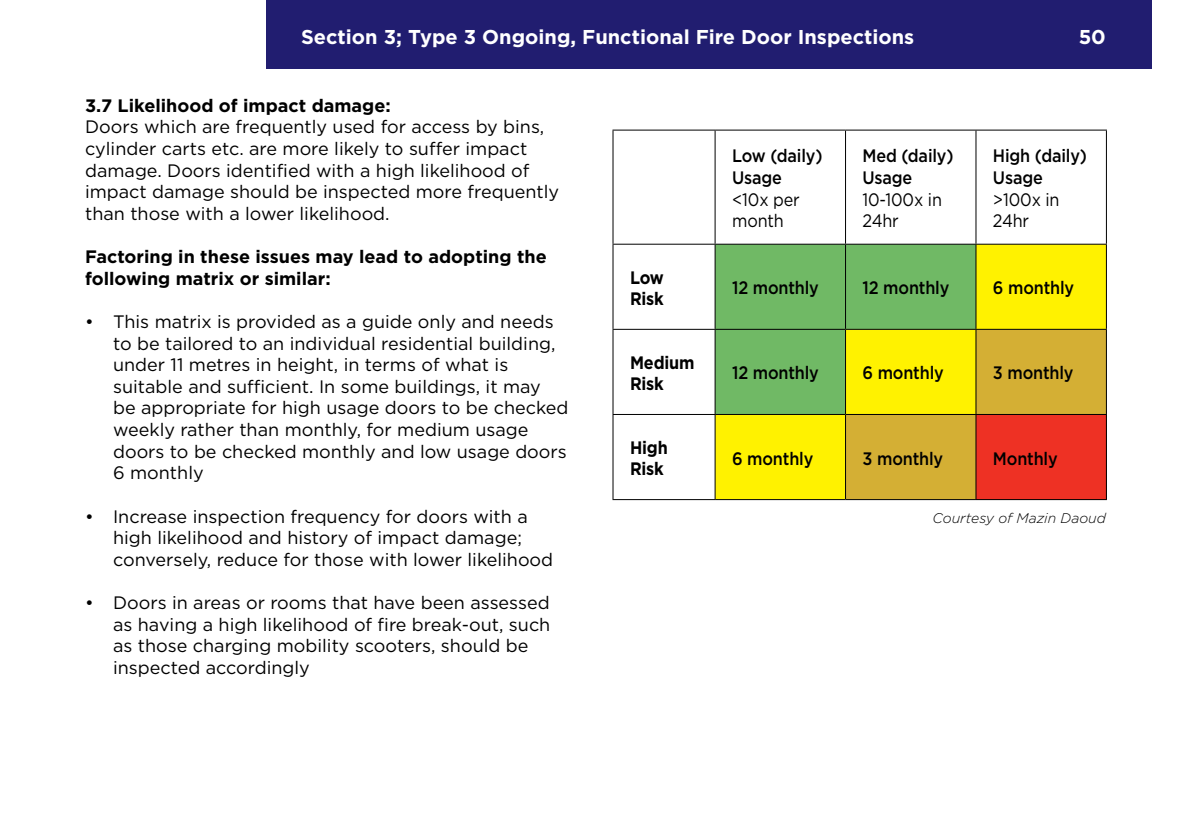
<style>
.page{position:relative;width:1191px;height:840px;background:#fff}
.page>*{position:absolute;margin:0;border:0;box-sizing:border-box;transform-origin:0 0}
.t1{font:700 20px "Gotham HTF";color:#fff}
.t2{font:18px/21.6px "Gotham HTF";color:#000}
.t3{font:500 18px/21.6px "Gotham HTF";letter-spacing:-.01em;color:#000;scale:.9 1}
.t4{font:700 18px/21.6px "Gotham HTF";color:#000}
.t5{font:18px/21.6px "Gotham HTF";color:#000;scale:.9 1}
.t6{font:700 18px/21.6px "Gotham HTF";color:#000;scale:.9 1}
.t7{font:italic 300 14px "Gotham HTF";color:#000}
</style>
<div class="page">
<div style="left:266px;top:0;width:885px;height:68px;background:#211d70"></div>
<svg style="left:715px;top:244px;width:391px;height:255px;background:#a7ce3c"></svg>
<svg style="left:846px;top:329px;width:260px;height:170px;background:#e0c322"></svg>
<div style="left:976px;top:414px;width:130px;height:85px;background:#ee3124"></div>
<hr style="left:612px;top:129px;width:103px;height:1px;background:#000">
<hr style="left:612px;top:130px;width:1px;height:113px;background:#000">
<hr style="left:715px;top:129px;width:130px;height:1px;background:#000">
<hr style="left:714px;top:130px;width:1px;height:113px;background:#000">
<hr style="left:845px;top:129px;width:131px;height:1px;background:#000">
<hr style="left:845px;top:130px;width:1px;height:113px;background:#000">
<hr style="left:976px;top:129px;width:131px;height:1px;background:#000">
<hr style="left:975px;top:130px;width:1px;height:113px;background:#000">
<hr style="left:1106px;top:130px;width:1px;height:113px;background:#000">
<hr style="left:612px;top:243px;width:103px;height:1px;background:#000">
<hr style="left:612px;top:244px;width:1px;height:84px;background:#000">
<hr style="left:715px;top:243px;width:130px;height:1px;background:#000">
<hr style="left:714px;top:244px;width:1px;height:84px;background:#000">
<hr style="left:845px;top:243px;width:131px;height:1px;background:#000">
<hr style="left:845px;top:244px;width:1px;height:84px;background:#000">
<hr style="left:976px;top:243px;width:131px;height:1px;background:#000">
<hr style="left:975px;top:244px;width:1px;height:84px;background:#000">
<hr style="left:1106px;top:244px;width:1px;height:84px;background:#000">
<hr style="left:612px;top:328px;width:103px;height:1px;background:#000">
<hr style="left:612px;top:329px;width:1px;height:85px;background:#000">
<hr style="left:715px;top:328px;width:130px;height:1px;background:#000">
<hr style="left:714px;top:329px;width:1px;height:85px;background:#000">
<hr style="left:845px;top:328px;width:131px;height:1px;background:#000">
<hr style="left:845px;top:329px;width:1px;height:85px;background:#000">
<hr style="left:976px;top:328px;width:131px;height:1px;background:#000">
<hr style="left:975px;top:329px;width:1px;height:85px;background:#000">
<hr style="left:1106px;top:329px;width:1px;height:85px;background:#000">
<hr style="left:612px;top:414px;width:103px;height:1px;background:#000">
<hr style="left:612px;top:415px;width:1px;height:84px;background:#000">
<hr style="left:715px;top:414px;width:130px;height:1px;background:#000">
<hr style="left:714px;top:415px;width:1px;height:84px;background:#000">
<hr style="left:845px;top:414px;width:131px;height:1px;background:#000">
<hr style="left:845px;top:415px;width:1px;height:84px;background:#000">
<hr style="left:976px;top:414px;width:131px;height:1px;background:#000">
<hr style="left:975px;top:415px;width:1px;height:84px;background:#000">
<hr style="left:1106px;top:415px;width:1px;height:84px;background:#000">
<hr style="left:612px;top:499px;width:103px;height:1px;background:#000">
<hr style="left:715px;top:499px;width:130px;height:1px;background:#000">
<hr style="left:845px;top:499px;width:131px;height:1px;background:#000">
<hr style="left:976px;top:499px;width:131px;height:1px;background:#000">
<p class="t1" style="left:301px;top:25px;width:614px">Section 3; Type 3 Ongoing, Functional Fire Door Inspections</p>
<p class="t1" style="left:1078px;top:25px;width:29px">50</p>
<p class="t4" style="left:85px;top:94px;width:307px">3.7 Likelihood of impact damage:</p>
<p class="t2" style="left:85px;top:116px;width:475px">Doors which are frequently used for access by bins, cylinder carts etc. are more likely to suffer impact damage. Doors identified with a high likelihood of impact damage should be inspected more frequently than those with a lower likelihood.</p>
<p class="t4" style="left:85px;top:245px;width:463px">Factoring in these issues may lead to adopting the following matrix or similar:</p>
<p class="t2" style="left:113px;top:310px;width:457px;text-indent:-28px">• This matrix is provided as a guide only and needs to be tailored to an individual residential building, under 11 metres in height, in terms of what is suitable and sufficient. In some buildings, it may<br>be appropriate for high usage doors to be checked weekly rather than monthly, for medium usage doors to be checked monthly and low usage doors 6 monthly</p>
<p class="t2" style="left:113px;top:505px;width:441px;text-indent:-28px">• Increase inspection frequency for doors with a high likelihood and history of impact damage; conversely, reduce for those with lower likelihood</p>
<p class="t2" style="left:113px;top:591px;width:439px;text-indent:-28px">• Doors in areas or rooms that have been assessed as having a high likelihood of fire break-out, such as those charging mobility scooters, should be inspected accordingly</p>
<p class="t3" style="left:732px;top:145px;width:102px">Low (daily)<br>Usage</p>
<p class="t5" style="left:732px;top:188px;width:77px">&lt;10x per month</p>
<p class="t3" style="left:862px;top:145px;width:103px">Med (daily)<br>Usage</p>
<p class="t5" style="left:862px;top:188px;width:90px">10-100x in<br>24hr</p>
<p class="t3" style="left:993px;top:145px;width:106px">High (daily)<br>Usage</p>
<p class="t5" style="left:993px;top:188px;width:75px">&gt;100x in<br>24hr</p>
<p class="t6" style="left:630px;top:266px;width:39px">Low<br>Risk</p>
<p class="t3" style="left:732px;top:276px;width:98px">12 monthly</p>
<p class="t3" style="left:862px;top:276px;width:98px">12 monthly</p>
<p class="t3" style="left:993px;top:276px;width:92px">6 monthly</p>
<p class="t6" style="left:630px;top:351px;width:73px">Medium<br>Risk</p>
<p class="t3" style="left:732px;top:362px;width:98px">12 monthly</p>
<p class="t3" style="left:862px;top:362px;width:92px">6 monthly</p>
<p class="t3" style="left:993px;top:362px;width:91px">3 monthly</p>
<p class="t6" style="left:630px;top:436px;width:43px">High<br>Risk</p>
<p class="t3" style="left:732px;top:447px;width:92px">6 monthly</p>
<p class="t3" style="left:862px;top:447px;width:91px">3 monthly</p>
<p class="t3" style="left:993px;top:447px;width:73px">Monthly</p>
<p class="t7" style="left:932px;top:510px;width:175px">Courtesy of Mazin Daoud</p>
</div>
